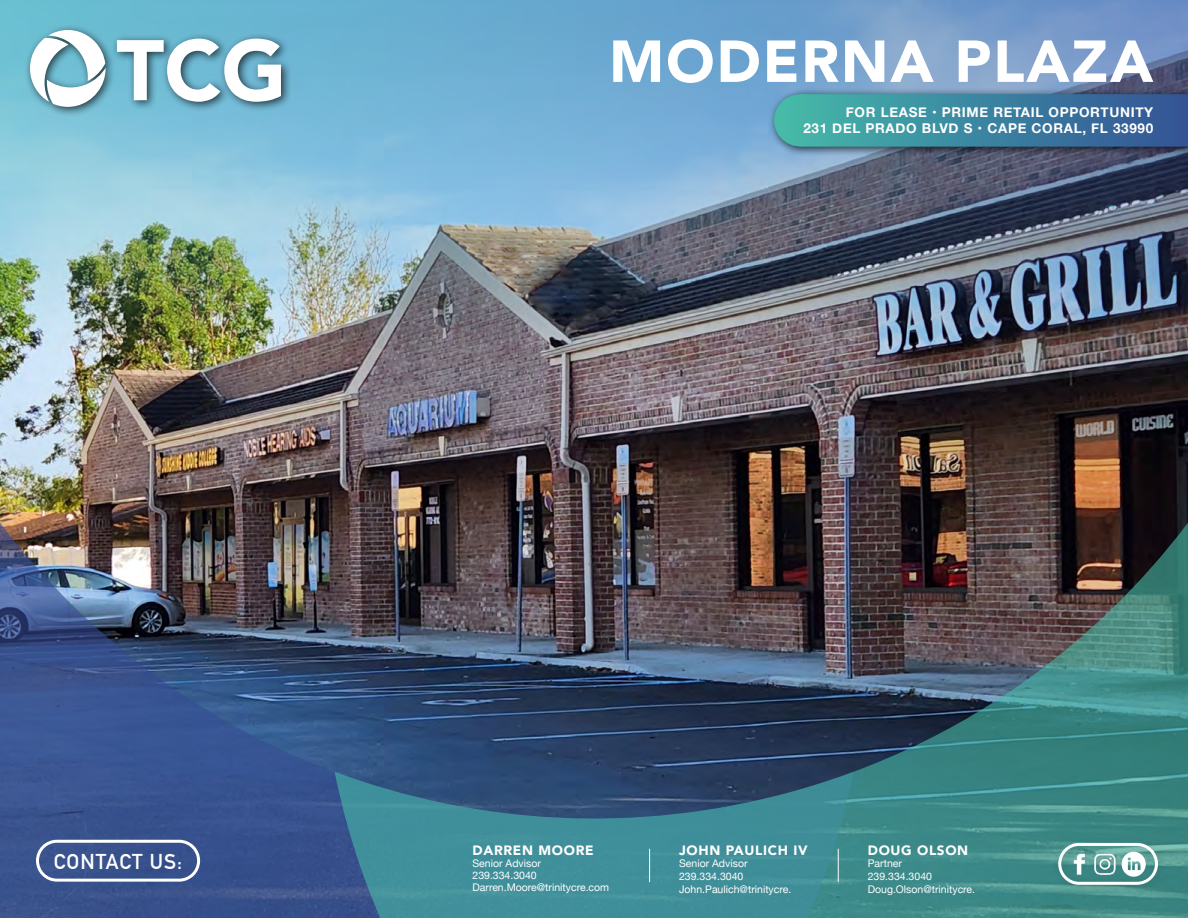
<style>
.page{position:relative;width:1188px;height:918px;background:#fff}
.page>*{position:absolute;margin:0;border:0;box-sizing:border-box;transform-origin:0 0}
.t1{font:900 58.5px "Avenir";letter-spacing:.03em;color:#fff}
.t2{font:700 21px "DIN Alternate";letter-spacing:.05em;color:#fff}
.t3{font:700 13.5px/16.2px "Helvetica Neue";letter-spacing:.05em;color:#fff;text-align:right}
.t4{font:900 13.5px "Avenir";letter-spacing:.05em;color:#fff}
.t5{font:10.5px/12.6px "Helvetica Neue";color:#fff}
</style>
<div class="page">
<svg style="left:0;top:689px;width:335px;height:229px;background:#38548f"></svg>
<svg style="left:335px;top:689px;width:853px;height:229px;background:#36707f"></svg>
<img style="left:0;top:0;width:1188px;height:689px">
<hr style="left:838px;top:849px;width:1px;height:33px;background:#fff">
<hr style="left:649px;top:849px;width:1px;height:33px;background:#fff">
<div style="left:36px;top:840px;width:164px;height:42px;border:3px solid #fff;border-radius:19px"></div>
<div style="left:1052px;top:836px;width:117px;height:60px;background:#000;opacity:.1"></div>
<div style="left:1058px;top:843px;width:100px;height:42px;border:3px solid #fff;border-radius:19px"></div>
<img style="left:1069px;top:849px;width:36px;height:30px">
<svg style="left:1105px;top:836px;width:54px;height:51px"></svg>
<div style="left:23px;top:23px;width:268px;height:94px;background:#000;opacity:.7"></div>
<svg style="left:30px;top:30px;width:76px;height:77px"></svg>
<svg style="left:117px;top:39px;width:164px;height:63px"></svg>
<div style="left:768px;top:88px;width:420px;height:69px;background:#000;opacity:.75"></div>
<div style="left:800px;top:94px;width:388px;height:53px;background:linear-gradient(to right,#43b4aa,#335296)"></div>
<h2 class="t2" style="left:54px;top:845px;width:130px">CONTACT US:</h2>
<h1 class="t1" style="left:609px;top:11px;width:546px">MODERNA PLAZA</h1>
<p class="t3" style="left:803px;top:105px;width:351px">FOR LEASE • PRIME RETAIL OPPORTUNITY<br>231 DEL PRADO BLVD S • CAPE CORAL, FL 33990</p>
<p class="t4" style="left:472px;top:838px;width:123px">DARREN MOORE</p>
<p class="t5" style="left:472px;top:858px;width:138px;line-height:12px">Senior Advisor<br>239.334.3040<br>Darren.Moore@trinitycre.com</p>
<p class="t4" style="left:679px;top:839px;width:130px">JOHN PAULICH IV</p>
<p class="t5" style="left:679px;top:858px;width:114px">Senior Advisor<br>239.334.3040<br>John.Paulich@trinitycre.</p>
<p class="t4" style="left:868px;top:839px;width:102px">DOUG OLSON</p>
<p class="t5" style="left:868px;top:858px;width:109px">Partner<br>239.334.3040<br>Doug.Olson@trinitycre.</p>
</div>
